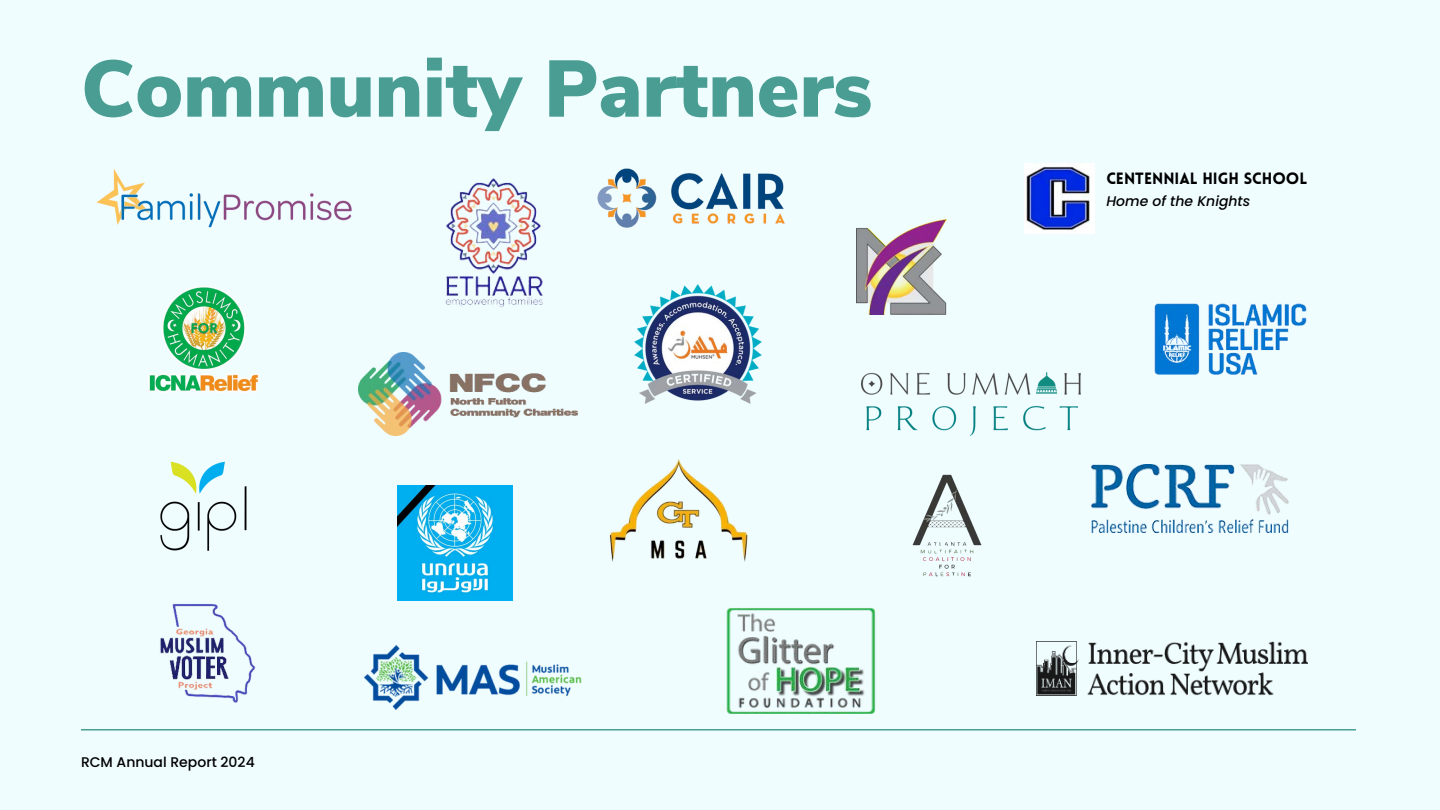
<style>
.page{position:relative;width:1440px;height:810px;background:#f0fdff}
.page>*{position:absolute;margin:0;border:0;box-sizing:border-box;transform-origin:0 0}
.t1{font:900 80px "Nunito Sans";color:#499d93}
.t2{font:900 16px "Lovelo";color:#000}
.t3{font:500 14px "Poppins";color:#000}
.t4{font:italic 500 14px "Poppins";color:#000}
</style>
<div class="page">
<hr style="left:81px;top:729px;width:1275px;height:1px;background:#499d93">
<img style="left:358px;top:352px;width:219px;height:84px">
<img style="left:445px;top:178px;width:98px;height:130px">
<img style="left:857px;top:219px;width:90px;height:95px">
<img style="left:635px;top:285px;width:127px;height:118px">
<img style="left:148px;top:286px;width:112px;height:107px">
<img style="left:597px;top:168px;width:188px;height:60px">
<img style="left:609px;top:459px;width:139px;height:103px">
<img style="left:862px;top:372px;width:219px;height:63px">
<img style="left:160px;top:604px;width:96px;height:99px">
<img style="left:1155px;top:303px;width:152px;height:72px">
<img style="left:364px;top:645px;width:218px;height:65px">
<img style="left:160px;top:461px;width:87px;height:90px">
<img style="left:726px;top:608px;width:150px;height:106px">
<img style="left:1091px;top:465px;width:198px;height:67px">
<img style="left:397px;top:485px;width:115px;height:115px">
<img style="left:1037px;top:642px;width:270px;height:53px">
<img style="left:96px;top:169px;width:256px;height:59px">
<img style="left:912px;top:474px;width:70px;height:103px">
<img style="left:1025px;top:164px;width:70px;height:69px">
<p class="t1" style="left:81px;top:36px;width:793px">Community Partners</p>
<p class="t3" style="left:81px;top:753px;width:175px">RCM Annual Report 2024</p>
<p class="t2" style="left:1106px;top:172px;width:203px">CENTENNIAL HIGH SCHOOL</p>
<p class="t4" style="left:1106px;top:191px;width:145px">Home of the Knights</p>
</div>
